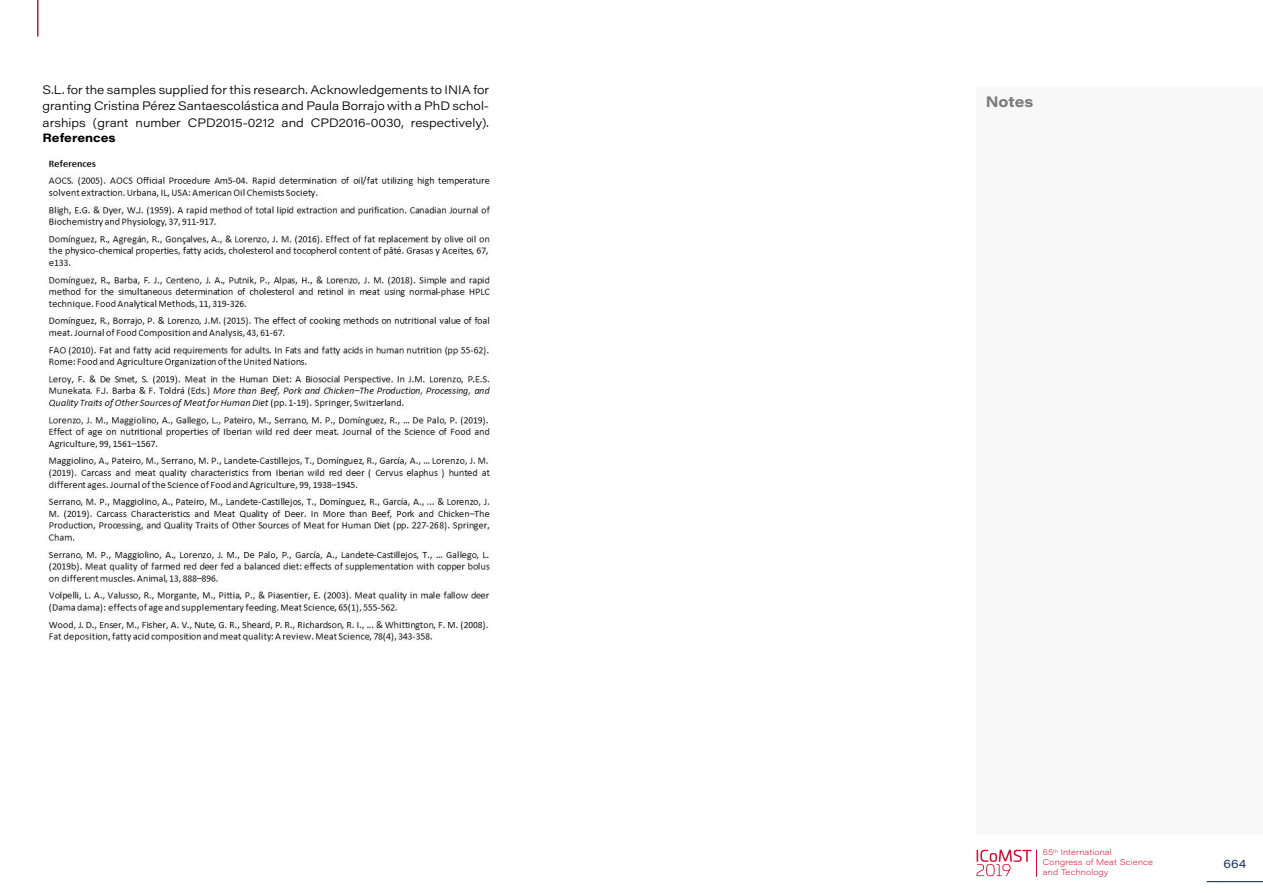
<style>
.page{position:relative;width:1263px;height:893px;background:#fff}
.page>*{position:absolute;margin:0;border:0;box-sizing:border-box;transform-origin:0 0}
.t1{font:700 15px "Acumin Pro Wide";letter-spacing:-.005em;color:#7c7b7b}
.t2{font:300 12px/16.5px "Acumin Pro Wide";color:#000;text-align:justify}
.t3{font:700 12px "Acumin Pro Wide";color:#000}
.t4{font:12px "Acumin Pro Wide";color:#1d3661}
.t5{font:200 8.25px/9.9px "Acumin Pro Wide";letter-spacing:.02em;color:#d21035}
</style>
<div class="page">
<div style="left:976px;top:87px;width:287px;height:747px;background:#f8f8f8"></div>
<svg style="left:976px;top:850px;width:61px;height:26px"></svg>
<hr style="left:1206px;top:881px;width:57px;height:1px;background:#1d3661">
<hr style="left:37px;top:0;width:1px;height:37px;background:#d21035">
<img style="left:47px;top:160px;width:444px;height:482px">
<p class="t2" style="left:43px;top:81px;width:448px">S.L. for the samples supplied for this research. Acknowledgements to INIA for granting Cristina Pérez Santaescolástica and Paula Borrajo with a PhD schol&shy;arships (grant number CPD2015-0212 and CPD2016-0030, respectively).</p>
<p class="t3" style="left:43px;top:129px;width:75px">References</p>
<p class="t1" style="left:986px;top:91px;width:49px">Notes</p>
<p class="t5" style="left:1043px;top:847px;width:112px">65<sup>th</sup> International<br>Congress of Meat Science and Technology</p>
<p class="t4" style="left:1223px;top:855px;width:24px">664</p>
</div>
